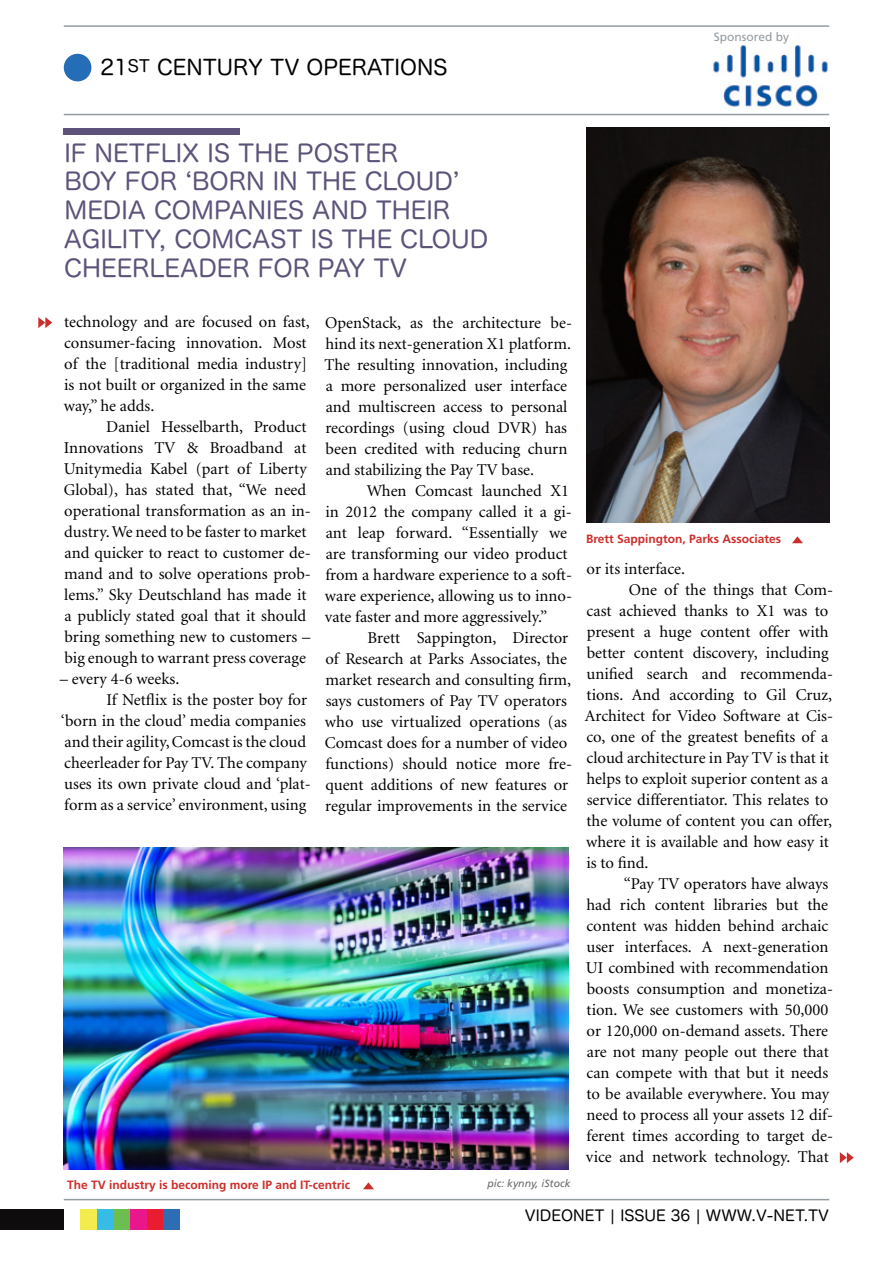
<style>
.page{position:relative;width:893px;height:1263px;background:#fff}
.page>*{position:absolute;margin:0;border:0;box-sizing:border-box;transform-origin:0 0}
.t1{font:24px/28.8px "Hira Maru Pro W4";color:#5d537a}
.t2{font:21px "Hira Maru Pro W4";color:#000}
.t3{font:16.5px/21px "Minion";color:#000}
.t4{font:15px "Hira Maru Pro W4";color:#000}
.t5{font:700 12px "Frutiger";color:#cc2e2b}
.t6{font:12px "Frutiger";color:#949ca1}
.t7{font:italic 10.5px "Frutiger";color:#696a6d}
</style>
<div class="page">
<hr style="left:64px;top:114px;width:765px;height:1px;background:#949ca1">
<hr style="left:64px;top:25px;width:765px;height:2px;background:#949ca1">
<hr style="left:64px;top:1199px;width:765px;height:1px;background:#949ca1">
<div style="left:0;top:1209px;width:64px;height:20px;background:#0e0c0d"></div>
<div style="left:80px;top:1209px;width:17px;height:20px;background:#f4ec4f"></div>
<div style="left:97px;top:1209px;width:17px;height:20px;background:#37bbe7"></div>
<div style="left:114px;top:1209px;width:16px;height:20px;background:#6dbe51"></div>
<div style="left:130px;top:1209px;width:17px;height:20px;background:#e9168c"></div>
<div style="left:147px;top:1209px;width:16px;height:20px;background:#ea1c2f"></div>
<div style="left:163px;top:1209px;width:17px;height:20px;background:#2c6db4"></div>
<div style="left:64px;top:54px;width:27px;height:27px;background:#256db6;border-radius:50%"></div>
<img style="left:713px;top:45px;width:115px;height:63px">
<div style="left:63px;top:128px;width:177px;height:7px;background:#5d537a"></div>
<img style="left:64px;top:847px;width:505px;height:322px">
<img style="left:586px;top:128px;width:243px;height:394px">
<svg style="left:792px;top:536px;width:11px;height:7px"></svg>
<svg style="left:363px;top:1182px;width:11px;height:7px"></svg>
<svg style="left:38px;top:317px;width:14px;height:11px"></svg>
<svg style="left:840px;top:1152px;width:14px;height:11px"></svg>
<p class="t2" style="left:100px;top:49px;width:349px">21<sup>ST</sup> CENTURY TV OPERATIONS</p>
<p class="t6" style="left:714px;top:30px;width:77px">Sponsored by</p>
<h1 class="t1" style="left:64px;top:137px;width:250px">IF NETFLIX IS THE POSTER<br>BOY FOR ‘BORN</h1>
<h1 class="t1" style="left:273px;top:166px;width:143px">IN THE CLOUD</h1>
<h1 class="t1" style="left:453px;top:166px;width:9px">’</h1>
<h1 class="t1" style="left:64px;top:194px;width:38px">MEDIA</h1>
<h1 class="t1" style="left:154px;top:194px;width:76px">COMPANIES</h1>
<h1 class="t1" style="left:312px;top:194px;width:19px">AND</h1>
<h1 class="t1" style="left:376px;top:194px;width:49px">THEIR</h1>
<h1 class="t1" style="left:64px;top:223px;width:189px">AGILITY, COMCAST</h1>
<h1 class="t1" style="left:311px;top:223px;width:141px">IS THE CLOUD</h1>
<h1 class="t1" style="left:64px;top:252px;width:53px">CHEER</h1>
<h1 class="t1" style="left:149px;top:252px;width:33px">LEADER</h1>
<h1 class="t1" style="left:258px;top:252px;width:151px">FOR PAY TV</h1>
<p class="t3" style="left:64px;top:312px;width:248px">technology and are focused on fast, consumer-facing innovation. Most of the [traditional media industry] is not built or organized in the same way,” he adds.</p>
<p class="t3" style="left:64px;top:417px;width:249px;text-indent:43px">Daniel Hesselbarth, Product Innovations TV &amp; Broadband at Unitymedia Kabel (part of Liberty Global), has stated that, “We need operational transformation as an in&shy;dustry. We need to be faster to market and quicker to react to customer de&shy;mand and to solve operations prob&shy;lems.” Sky Deutschland has made it a publicly stated goal that it should bring something new to customers – big enough to warrant press coverage</p>
<p class="t3" style="left:60px;top:669px;width:121px">– every 4-6 weeks.</p>
<p class="t3" style="left:106px;top:690px;width:202px">If Netflix is the poster boy for</p>
<p class="t3" style="left:61px;top:711px;width:247px">‘born in the cloud’ media companies</p>
<p class="t3" style="left:65px;top:732px;width:243px">and their agility, Comcast is the cloud</p>
<p class="t3" style="left:64px;top:753px;width:244px">cheerleader for Pay TV. The company</p>
<p class="t3" style="left:64px;top:774px;width:248px">uses its own private cloud and ‘plat-</p>
<p class="t3" style="left:64px;top:795px;width:244px">form as a service’ environment, using</p>
<p class="t3" style="left:324px;top:313px;width:249px">OpenStack, as the architecture be&shy;hind its next-generation X1 platform.<br>The resulting innovation, including a more personalized user interface and multiscreen access to personal recordings (using cloud DVR) has been credited with reducing churn and stabilizing the Pay TV base.</p>
<p class="t3" style="left:325px;top:481px;width:249px;text-indent:42px">When Comcast launched X1 in 2012 the company called it a gi&shy;ant leap forward. “Essentially we are transforming our video product from a hardware experience to a soft&shy;ware experience, allowing us to inno&shy;vate faster and more aggressively.”</p>
<p class="t3" style="left:325px;top:628px;width:249px;text-indent:43px">Brett Sappington, Director of Research at Parks Associates, the market research and consulting firm, says customers of Pay TV operators who use virtualized operations (as Comcast does for a number of video functions) should notice more fre&shy;quent additions of new features or regular improvements in the service</p>
<p class="t5" style="left:67px;top:1178px;width:285px">The TV industry is becoming more IP and IT-centric</p>
<p class="t7" style="left:487px;top:1177px;width:85px">pic: kynny, iStock</p>
<p class="t5" style="left:586px;top:532px;width:197px">Brett Sappington, Parks Associates</p>
<p class="t3" style="left:587px;top:559px;width:100px">or its interface.</p>
<p class="t3" style="left:629px;top:580px;width:206px">One of the things that Com-</p>
<p class="t3" style="left:587px;top:601px;width:243px">cast achieved thanks to X1 was to</p>
<p class="t3" style="left:587px;top:622px;width:243px">present a huge content offer with</p>
<p class="t3" style="left:587px;top:643px;width:243px">better content discovery, including</p>
<p class="t3" style="left:586px;top:664px;width:248px">unified search and recommenda-</p>
<p class="t3" style="left:586px;top:685px;width:247px">tions. And according to Gil Cruz,</p>
<p class="t3" style="left:585px;top:706px;width:250px">Architect for Video Software at Cis-</p>
<p class="t3" style="left:587px;top:727px;width:243px">co, one of the greatest benefits of a</p>
<p class="t3" style="left:587px;top:748px;width:244px">cloud architecture in Pay TV is that it</p>
<p class="t3" style="left:586px;top:769px;width:243px">helps to exploit superior content as a</p>
<p class="t3" style="left:587px;top:790px;width:243px">service differentiator. This relates to</p>
<p class="t3" style="left:586px;top:811px;width:247px">the volume of content you can offer,</p>
<p class="t3" style="left:586px;top:832px;width:244px">where it is available and how easy it</p>
<p class="t3" style="left:586px;top:853px;width:64px">is to find.</p>
<p class="t3" style="left:624px;top:874px;width:206px">“Pay TV operators have always</p>
<p class="t3" style="left:586px;top:895px;width:243px">had rich content libraries but the</p>
<p class="t3" style="left:587px;top:916px;width:243px">content was hidden behind archaic</p>
<p class="t3" style="left:586px;top:937px;width:244px">user interfaces. A next-generation</p>
<p class="t3" style="left:586px;top:958px;width:244px">UI combined with recommendation</p>
<p class="t3" style="left:587px;top:979px;width:248px">boosts consumption and monetiza-</p>
<p class="t3" style="left:586px;top:1000px;width:243px">tion. We see customers with 50,000</p>
<p class="t3" style="left:587px;top:1021px;width:243px">or 120,000 on-demand assets. There</p>
<p class="t3" style="left:587px;top:1042px;width:244px">are not many people out there that</p>
<p class="t3" style="left:587px;top:1063px;width:243px">can compete with that but it needs</p>
<p class="t3" style="left:586px;top:1084px;width:244px">to be available everywhere. You may</p>
<p class="t3" style="left:586px;top:1105px;width:248px">need to process all your assets 12 dif-</p>
<p class="t3" style="left:586px;top:1126px;width:248px">ferent times according to target de-</p>
<p class="t3" style="left:586px;top:1147px;width:244px">vice and network technology. That</p>
<p class="t4" style="left:525px;top:1202px;width:306px">VIDEONET | ISSUE 36 | WWW.V-NET.TV</p>
</div>
